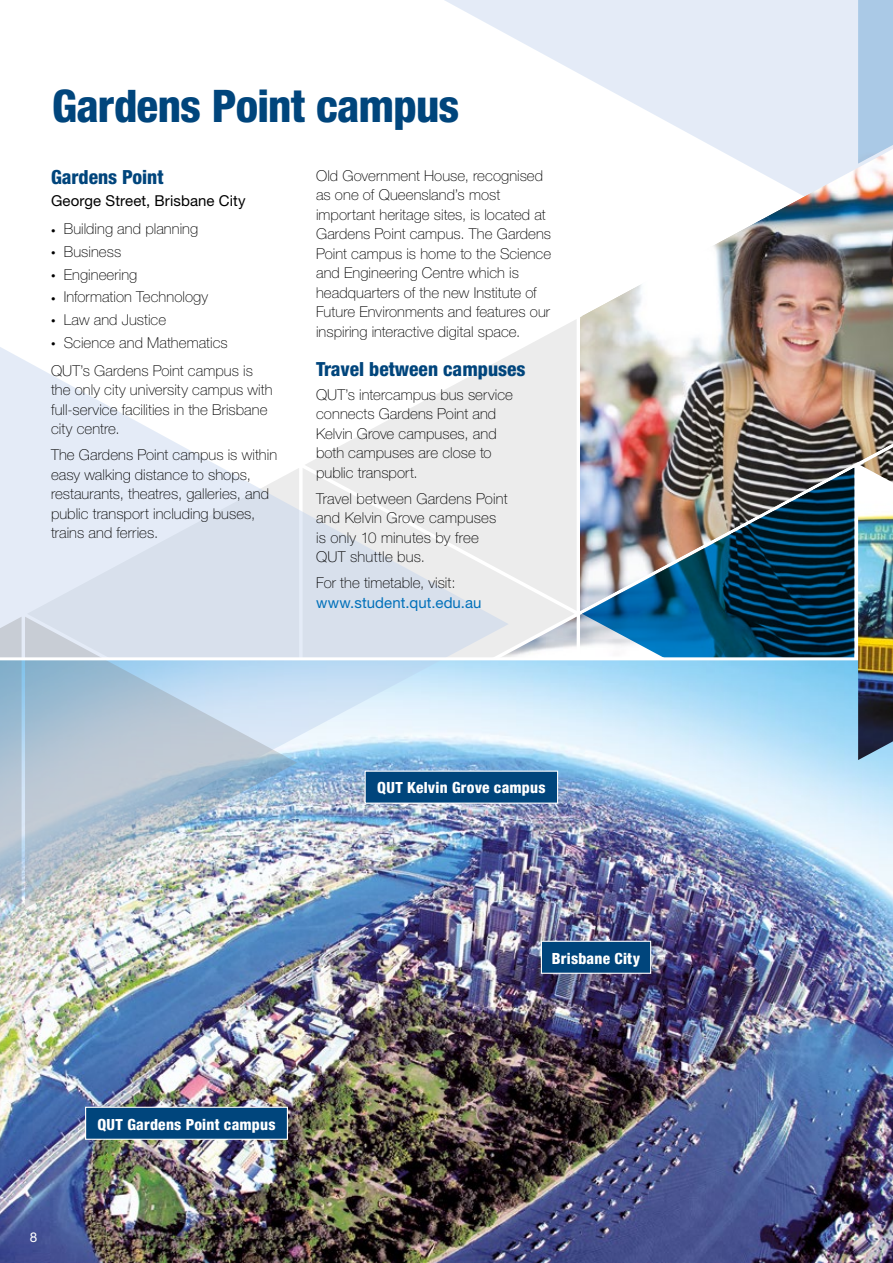
<style>
.page{position:relative;width:893px;height:1263px;background:#fff}
.page>*{position:absolute;margin:0;border:0;box-sizing:border-box;transform-origin:0 0}
.t1{font:800 condensed 45px "Helvetica Neue";letter-spacing:-.02em;color:#00457c}
.t2{font:800 condensed 19.5px "Helvetica Neue";color:#00457c}
.t3{font:800 condensed 15.45px "Helvetica Neue";letter-spacing:.015em;color:#fff}
.t4{font:100 15px/19.5px "Helvetica Neue";letter-spacing:.005em;color:#000}
.t5{font:15px "Helvetica Neue";letter-spacing:.005em;color:#000}
.t6{font:15px "Helvetica Neue";letter-spacing:.005em;color:#0070ba}
.t7{font:13.5px "Helvetica Neue";color:#fff}
.s1{font-size:9px}
</style>
<div class="page">
<svg style="left:509px;top:611px;width:66px;height:46px;fill:#ececec"></svg>
<svg style="left:509px;top:319px;width:68px;height:292px;background:#ededed"></svg>
<svg style="left:444px;top:0;width:414px;height:149px;fill:#e4ebf7"></svg>
<img style="left:580px;top:149px;width:313px;height:462px">
<img style="left:582px;top:468px;width:272px;height:189px">
<div style="left:858px;top:0;width:35px;height:164px;background:#aac9e6"></div>
<img style="left:0;top:660px;width:893px;height:603px">
<div style="left:365px;top:771px;width:193px;height:32px;background:#00457c"></div>
<div style="left:365px;top:771px;width:193px;height:33px;border:1px solid #fff"></div>
<div style="left:541px;top:941px;width:110px;height:32px;background:#00457c"></div>
<div style="left:541px;top:941px;width:110px;height:33px;border:1px solid #fff"></div>
<img style="left:0;top:83px;width:509px;height:1069px">
<img style="left:25px;top:617px;width:272px;height:292px">
<svg style="left:0;top:617px;width:22px;height:292px;background:#adc1d2"></svg>
<hr style="left:0;top:657px;width:893px;height:3px;background:#fff">
<img style="left:858px;top:468px;width:35px;height:292px">
<h1 class="t1" style="left:52px;top:78px;width:409px">Gardens Point campus</h1>
<h2 class="t2" style="left:51px;top:165px;width:114px">Gardens Point</h2>
<p class="t5" style="left:51px;top:192px;width:196px">George Street, Brisbane City</p>
<p class="t4" style="left:51px;top:219px;width:149px"><span class="s1">•</span> Building and planning</p>
<p class="t4" style="left:51px;top:242px;width:72px"><span class="s1">•</span> Business</p>
<p class="t4" style="left:51px;top:265px;width:88px"><span class="s1">•</span> Engineering</p>
<p class="t4" style="left:51px;top:287px;width:159px"><span class="s1">•</span> Information Technology</p>
<p class="t4" style="left:51px;top:310px;width:117px"><span class="s1">•</span> Law and Justice</p>
<p class="t4" style="left:51px;top:328px;width:203px;line-height:28px"><span class="s1">•</span> Science and Mathematics<br>QUT’s Gardens Point campus is</p>
<p class="t4" style="left:51px;top:380px;width:223px">the only city university campus with full-service facilities in the Brisbane city centre.</p>
<p class="t4" style="left:51px;top:445px;width:228px">The Gardens Point campus is within easy walking distance to shops, restaurants, theatres, galleries, and public transport including buses, trains and ferries.</p>
<p class="t4" style="left:316px;top:166px;width:237px">Old Government House, recognised as one of Queensland’s most important heritage sites, is located at Gardens Point campus. The Gardens Point campus is home to the Science and Engineering Centre which is headquarters of the new Institute of Future Environments and features our inspiring interactive digital space.</p>
<h2 class="t2" style="left:316px;top:357px;width:211px">Travel between campuses</h2>
<p class="t4" style="left:316px;top:385px;width:198px">QUT’s intercampus bus service connects Gardens Point and<br>Kelvin Grove campuses, and both campuses are close to public transport.</p>
<p class="t4" style="left:316px;top:489px;width:193px">Travel between Gardens Point and Kelvin Grove campuses is only 10 minutes by free<br>QUT shuttle bus.</p>
<p class="t4" style="left:316px;top:573px;width:141px">For the timetable, visit:</p>
<p class="t6" style="left:316px;top:593px;width:167px">www.student.qut.edu.au</p>
<p class="t7" style="left:30px;top:1229px;width:9px">8</p>
<p class="t3" style="left:98px;top:1114px;width:179px">QUT Gardens Point campus</p>
<p class="t3" style="left:377px;top:778px;width:170px">QUT Kelvin Grove campus</p>
<p class="t3" style="left:552px;top:948px;width:90px">Brisbane City</p>
</div>
